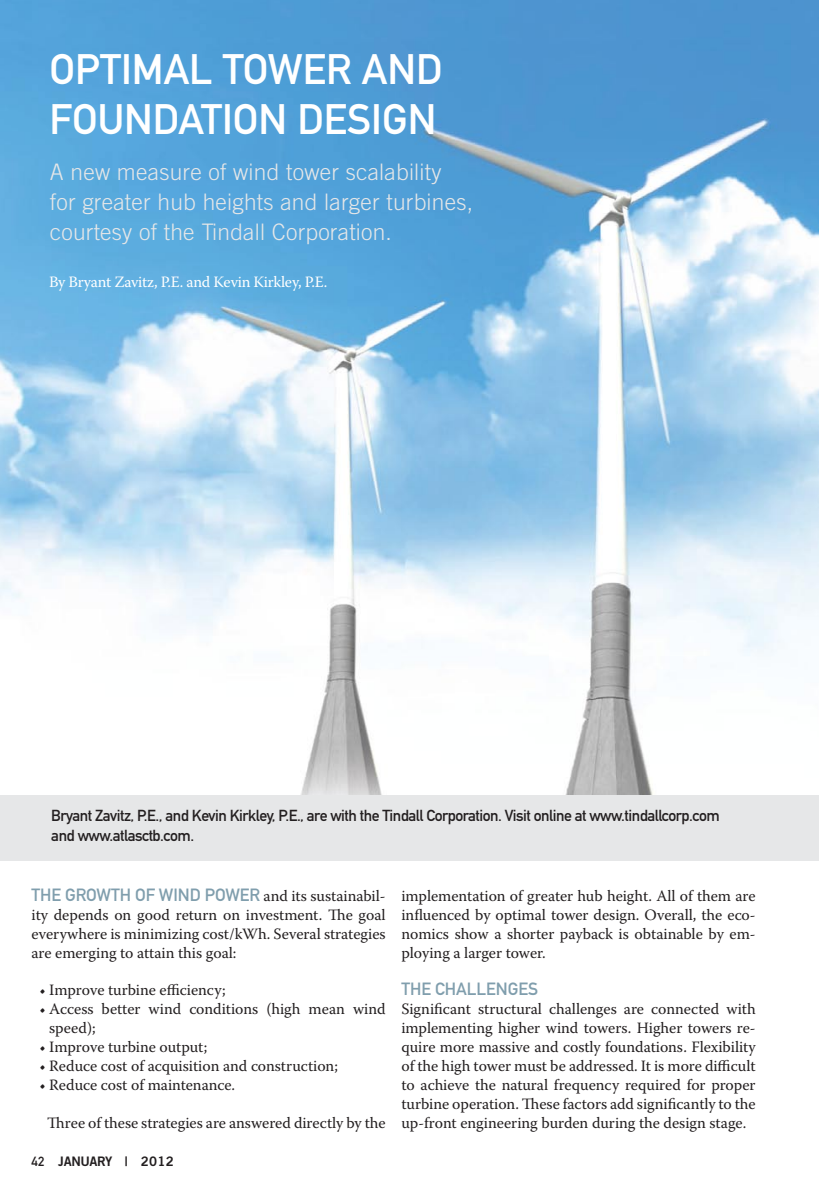
<style>
.page{position:relative;width:819px;height:1197px;background:#fff}
.page>*{position:absolute;margin:0;border:0;box-sizing:border-box;transform-origin:0 0}
.t1{font:42px/50.2px "DIN Mittelschrift Alternate";color:#fff}
.t2{font:300 22.75px/30.1px "Trade Gothic";letter-spacing:.01em;color:#e6e7e8}
.t3{font:17.5px "DIN Mittelschrift Alternate";letter-spacing:-.005em;color:#809ead}
.t4{font:15.75px/18.9px "Warnock Pro";letter-spacing:-.005em;color:#231f20;text-align:justify}
.t5{font:15.75px/20.1px "DIN Mittelschrift Alternate";letter-spacing:-.03em;color:#231f20}
.t6{font:15.75px "Warnock Pro";letter-spacing:-.02em;color:#fff}
.t7{font:13.12px "Trade Gothic Bold Two";letter-spacing:-.03em;color:#231f20}
.s1{font-family:"Warnock Pro";font-size:15.75px;color:#231f20}
.s2{font-family:"DIN Mittelschrift Alternate"}
</style>
<div class="page">
<img style="left:0;top:0;width:819px;height:795px">
<div style="left:0;top:795px;width:819px;height:66px;background:#e6e7e8"></div>
<h1 class="t1" style="left:49px;top:44px;width:395px">Optimal Tower and<br>Foundation Design</h1>
<h2 class="t2" style="left:50px;top:156px;width:425px">A new measure of wind tower scalability<br>for greater hub heights and larger turbines, courtesy of the Tindall Corporation.</h2>
<p class="t6" style="left:49px;top:272px;width:280px">By Bryant Zavitz, P.E. and Kevin Kirkley, P.E.</p>
<p class="t5" style="left:51px;top:806px;width:670px">Bryant Zavitz, P.E., and Kevin Kirkley, P.E., are with the Tindall Corporation. Visit online at www.tindallcorp.com and www.atlasctb.com.</p>
<p class="t3" style="left:32px;top:884px;width:356px">The growth of wind power <span class="s1">and its sustainabil-</span></p>
<p class="t4" style="left:31px;top:905px;width:356px">ity depends on good return on investment. The goal everywhere is minimizing cost/kWh. Several strategies are emerging to attain this goal:</p>
<p class="t4" style="left:39px;top:981px;width:188px">• Improve turbine efficiency;</p>
<p class="t4" style="left:49px;top:999px;width:338px;text-indent:-10px">• Access better wind conditions (high mean wind speed);</p>
<p class="t4" style="left:39px;top:1037px;width:170px">• Improve turbine output;</p>
<p class="t4" style="left:39px;top:1056px;width:300px">• Reduce cost of acquisition and construction;</p>
<p class="t4" style="left:39px;top:1075px;width:197px">• Reduce cost of maintenance.</p>
<p class="t4" style="left:47px;top:1113px;width:340px">Three of these strategies are answered directly by the</p>
<p class="t7" style="left:32px;top:1153px;width:144px"><span class="s2">42</span> JANUARY | 2012</p>
<p class="t4" style="left:401px;top:886px;width:356px">implementation of greater hub height. All of them are influenced by optimal tower design. Overall, the eco&shy;nomics show a shorter payback is obtainable by em&shy;ploying a larger tower.</p>
<p class="t3" style="left:401px;top:979px;width:138px">The Challenges</p>
<p class="t4" style="left:401px;top:999px;width:356px">Significant structural challenges are connected with implementing higher wind towers. Higher towers re&shy;quire more massive and costly foundations. Flexibility of the high tower must be addressed. It is more difficult to achieve the natural frequency required for proper turbine operation. These factors add significantly to the up-front engineering burden during the design stage.</p>
</div>
